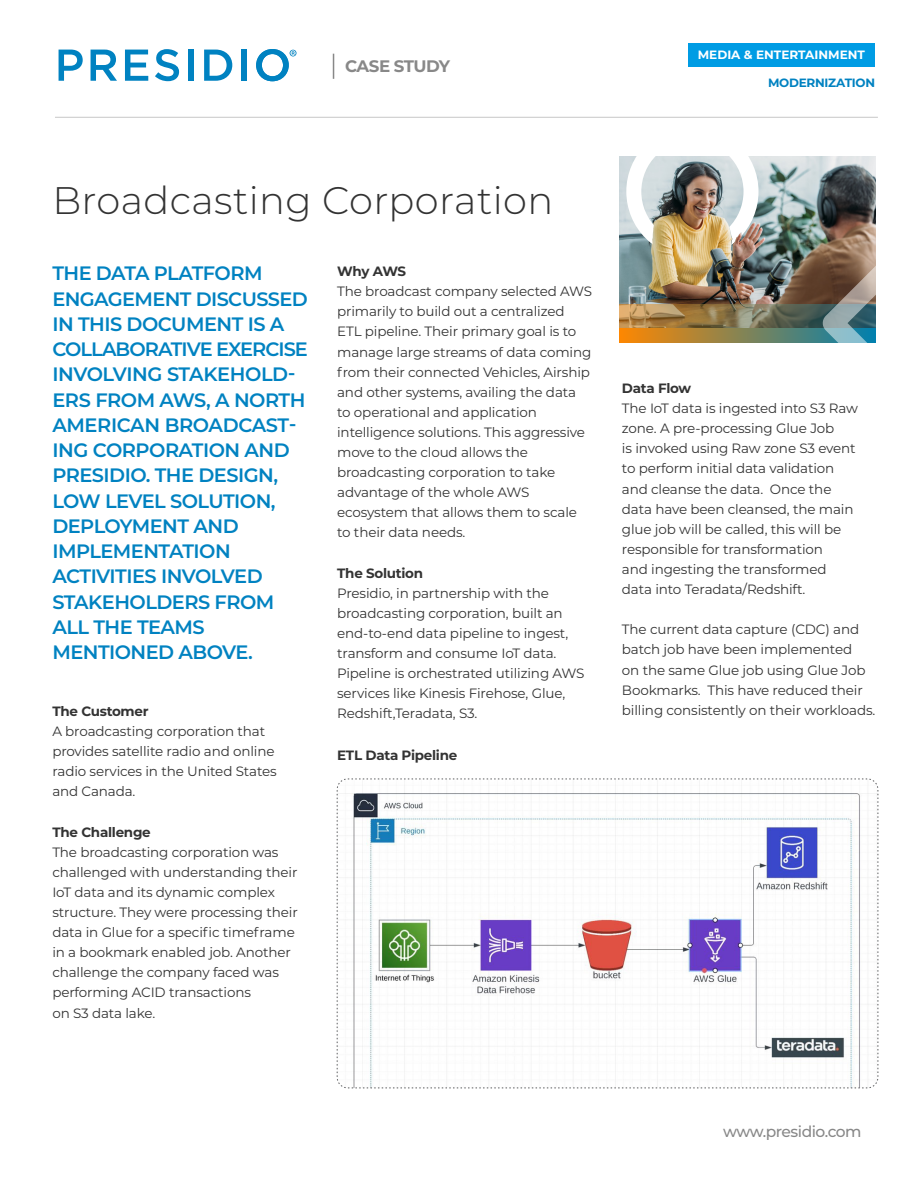
<style>
.page{position:relative;width:918px;height:1188px;background:#fff}
.page>*{position:absolute;margin:0;border:0;box-sizing:border-box;transform-origin:0 0}
.t1{font:300 38.4px "Montserrat";letter-spacing:.01em;color:#333}
.t2{font:600 19.35px/25.2px "Montserrat";letter-spacing:-.025em;color:#0082c1}
.t3{font:700 16.65px "Montserrat";letter-spacing:-.04em;color:#888}
.t4{font:500 15.45px "Montserrat";letter-spacing:-.03em;color:#888}
.t5{font:13.5px/20.1px "Montserrat";letter-spacing:-.01em;color:#333}
.t6{font:700 13.5px "Montserrat";letter-spacing:-.02em;color:#333}
.t7{font:700 12px "Montserrat";color:#fff}
.t8{font:700 12px "Montserrat";letter-spacing:-.02em;color:#0082c1}
</style>
<div class="page">
<img style="left:619px;top:157px;width:257px;height:148px">
<svg style="left:619px;top:305px;width:204px;height:23px;background:#887852"></svg>
<svg style="left:619px;top:328px;width:204px;height:15px;background:#998445"></svg>
<svg style="left:823px;top:265px;width:53px;height:78px;background:#707c7a"></svg>
<div style="left:626px;top:125px;width:133px;height:133px;border:15px solid #fff;border-radius:50%"></div>
<svg style="left:59px;top:50px;width:24px;height:31px"></svg>
<svg style="left:91px;top:50px;width:26px;height:31px"></svg>
<svg style="left:125px;top:50px;width:23px;height:31px"></svg>
<svg style="left:155px;top:49px;width:24px;height:32px"></svg>
<div style="left:188px;top:50px;width:6px;height:31px;background:#0082c1"></div>
<svg style="left:204px;top:50px;width:28px;height:31px"></svg>
<div style="left:242px;top:50px;width:5px;height:31px;background:#0082c1"></div>
<svg style="left:256px;top:49px;width:41px;height:32px"></svg>
<svg style="left:333px;top:54px;width:1px;height:25px"></svg>
<hr style="left:55px;top:117px;width:823px;height:1px;background:#c7c7c7">
<img style="left:338px;top:780px;width:539px;height:307px">
<div style="left:688px;top:43px;width:187px;height:24px;background:#009ce4"></div>
<p class="t3" style="left:345px;top:55px;width:107px">CASE STUDY</p>
<p class="t7" style="left:698px;top:46px;width:169px">MEDIA &amp; ENTERTAINMENT</p>
<p class="t8" style="left:768px;top:75px;width:109px">MODERNIZATION</p>
<h1 class="t1" style="left:52px;top:174px;width:502px">Broadcasting Corporation</h1>
<p class="t2" style="left:52px;top:260px;width:257px">THE DATA PLATFORM<br>ENGAGEMENT DISCUSSED<br>IN THIS DOCUMENT IS A<br>COLLABORATIVE EXERCISE<br>INVOLVING STAKEHOLD-<br>ERS FROM AWS, A NORTH<br>AMERICAN BROADCAST-<br>ING CORPORATION AND<br>PRESIDIO. THE DESIGN,<br>LOW LEVEL SOLUTION,<br>DEPLOYMENT AND<br>IMPLEMENTATION<br>ACTIVITIES INVOLVED<br>STAKEHOLDERS FROM<br>ALL THE TEAMS<br>MENTIONED ABOVE.</p>
<p class="t6" style="left:52px;top:702px;width:98px">The Customer</p>
<p class="t5" style="left:52px;top:721px;width:226px">A broadcasting corporation that provides satellite radio and online radio services in the United States and Canada.</p>
<p class="t6" style="left:52px;top:822px;width:100px">The Challenge</p>
<p class="t5" style="left:52px;top:841px;width:247px">The broadcasting corporation was challenged with understanding their<br>IoT data and its dynamic complex structure. They were processing their data in Glue for a specific timeframe in a bookmark enabled job. Another challenge the company faced was performing ACID transactions<br>on S3 data lake.</p>
<p class="t6" style="left:337px;top:262px;width:71px">Why AWS</p>
<p class="t5" style="left:337px;top:281px;width:257px">The broadcast company selected AWS primarily to build out a centralized ETL pipeline. Their primary goal is to manage large streams of data coming from their connected Vehicles, Airship and other systems, availing the data to operational and application intelligence solutions. This aggressive move to the cloud allows the broadcasting corporation to take advantage of the whole AWS ecosystem that allows them to scale to their data needs.</p>
<p class="t6" style="left:337px;top:563px;width:88px">The Solution</p>
<p class="t5" style="left:337px;top:582px;width:249px">Presidio, in partnership with the broadcasting corporation, built an end-to-end data pipeline to ingest, transform and consume IoT data.<br>Pipeline is orchestrated utilizing AWS services like Kinesis Firehose, Glue, Redshift,Teradata, S3.</p>
<p class="t6" style="left:337px;top:746px;width:122px">ETL Data Pipeline</p>
<p class="t6" style="left:622px;top:379px;width:71px">Data Flow</p>
<p class="t5" style="left:622px;top:398px;width:238px">The IoT data is ingested into S3 Raw zone. A pre-processing Glue Job<br>is invoked using Raw zone S3 event to perform initial data validation and cleanse the data. Once the data have been cleansed, the main glue job will be called, this will be responsible for transformation<br>and ingesting the transformed data into Teradata/Redshift.</p>
<p class="t5" style="left:622px;top:619px;width:255px">The current data capture (CDC) and batch job have been implemented<br>on the same Glue job using Glue Job Bookmarks. This have reduced their billing consistently on their workloads.</p>
<p class="t4" style="left:723px;top:1121px;width:140px">www.presidio.com</p>
</div>
